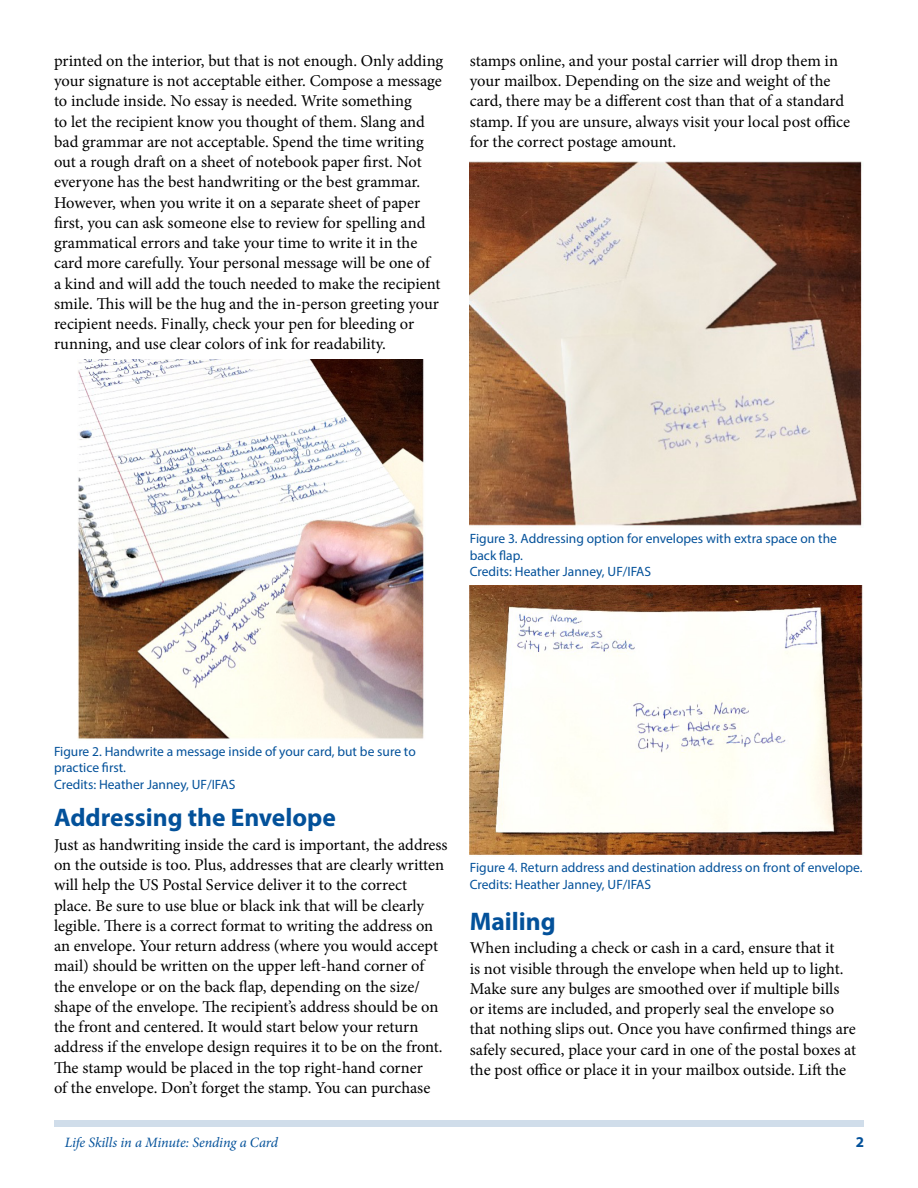
<style>
.page{position:relative;width:918px;height:1188px;background:#fff}
.page>*{position:absolute;margin:0;border:0;box-sizing:border-box;transform-origin:0 0}
.t1{font:700 25.5px "Myriad Pro";color:#03519a}
.t2{font:16.5px/20.2px "Minion Pro";letter-spacing:-.005em;color:#000}
.t3{font:700 15px "Myriad Pro";color:#03519a}
.t4{font:italic 14.25px "Minion Pro";letter-spacing:-.015em;color:#03519a}
.t5{font:13.5px/16.5px "Myriad Pro";color:#03519a}
</style>
<div class="page">
<div style="left:54px;top:1120px;width:810px;height:7px;background:#d0ddea"></div>
<img style="left:77px;top:360px;width:347px;height:379px">
<img style="left:470px;top:162px;width:392px;height:364px">
<img style="left:470px;top:585px;width:393px;height:271px">
<p class="t2" style="left:54px;top:51px;width:391px">printed on the interior, but that is not enough. Only adding your signature is not acceptable either. Compose a message to include inside. No essay is needed. Write something<br>to let the recipient know you thought of them. Slang and bad grammar are not acceptable. Spend the time writing out a rough draft on a sheet of notebook paper first. Not everyone has the best handwriting or the best grammar.<br>However, when you write it on a separate sheet of paper first, you can ask someone else to review for spelling and grammatical errors and take your time to write it in the card more carefully. Your personal message will be one of<br>a kind and will add the touch needed to make the recipient smile. This will be the hug and the in-person greeting your recipient needs. Finally, check your pen for bleeding or running, and use clear colors of ink for readability.</p>
<p class="t2" style="left:470px;top:51px;width:382px">stamps online, and your postal carrier will drop them in your mailbox. Depending on the size and weight of the card, there may be a different cost than that of a standard stamp. If you are unsure, always visit your local post office for the correct postage amount.</p>
<p class="t5" style="left:470px;top:530px;width:369px">Figure 3. Addressing option for envelopes with extra space on the back flap.<br>Credits: Heather Janney, UF/IFAS</p>
<p class="t5" style="left:54px;top:743px;width:363px">Figure 2. Handwrite a message inside of your card, but be sure to practice first.<br>Credits: Heather Janney, UF/IFAS</p>
<h1 class="t1" style="left:54px;top:801px;width:283px">Addressing the Envelope</h1>
<p class="t2" style="left:54px;top:835px;width:395px">Just as handwriting inside the card is important, the address on the outside is too. Plus, addresses that are clearly written will help the US Postal Service deliver it to the correct place. Be sure to use blue or black ink that will be clearly legible. There is a correct format to writing the address on an envelope. Your return address (where you would accept mail) should be written on the upper left-hand corner of the envelope or on the back flap, depending on the size/ shape of the envelope. The recipient’s address should be on the front and centered. It would start below your return address if the envelope design requires it to be on the front.<br>The stamp would be placed in the top right-hand corner<br>of the envelope. Don’t forget the stamp. You can purchase</p>
<p class="t5" style="left:470px;top:859px;width:394px">Figure 4. Return address and destination address on front of envelope.<br>Credits: Heather Janney, UF/IFAS</p>
<h1 class="t1" style="left:470px;top:905px;width:87px">Mailing</h1>
<p class="t2" style="left:470px;top:938px;width:388px">When including a check or cash in a card, ensure that it<br>is not visible through the envelope when held up to light.<br>Make sure any bulges are smoothed over if multiple bills or items are included, and properly seal the envelope so that nothing slips out. Once you have confirmed things are safely secured, place your card in one of the postal boxes at the post office or place it in your mailbox outside. Lift the</p>
<p class="t4" style="left:65px;top:1133px;width:215px">Life Skills in a Minute: Sending a Card</p>
<p class="t3" style="left:856px;top:1133px;width:10px">2</p>
</div>
